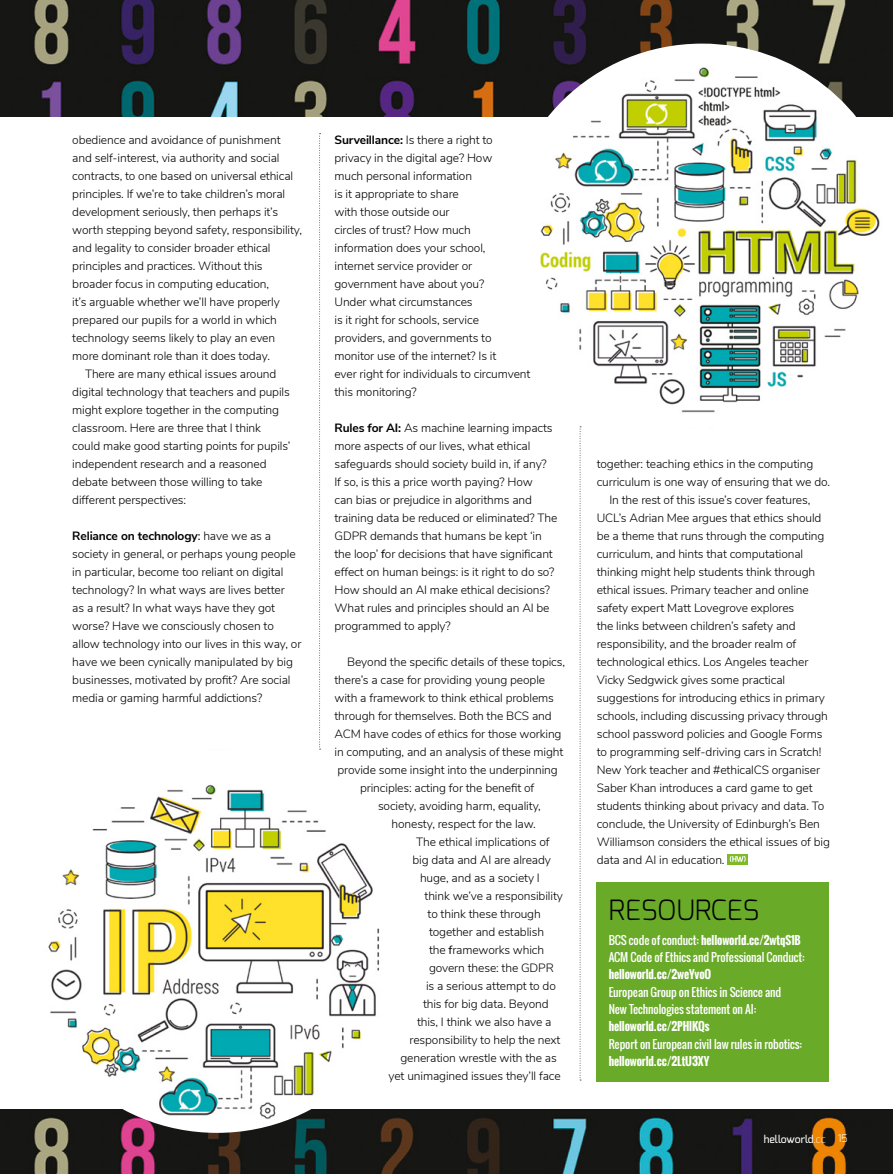
<style>
.page{position:relative;width:893px;height:1174px;background:#fff}
.page>*{position:absolute;margin:0;border:0;box-sizing:border-box;transform-origin:0 0}
.t1{font:300 27.9px "Exo";color:#000}
.t2{font:300 12px/18px "Nunito Sans";letter-spacing:-.01em;color:#000}
.t3{font:11.25px/17.2px "Oswald";letter-spacing:-.01em;color:#fff}
.t4{font:700 11.25px "Oswald";letter-spacing:-.01em;color:#fff}
.t5{font:500 10.5px "Exo";letter-spacing:-.01em;color:#fff}
.s1{font-weight:700}
.s2{font-weight:400}
.s3{font-weight:200}
.s4{font-weight:300}
</style>
<div class="page">
<img style="left:0;top:0;width:893px;height:1174px">
<div style="left:0;top:117px;width:893px;height:991px;background:#fff"></div>
<svg style="left:319px;top:133px;width:2px;height:616px"></svg>
<svg style="left:580px;top:428px;width:1px;height:652px"></svg>
<div style="left:596px;top:882px;width:233px;height:199px;background:#69aa29"></div>
<img style="left:21px;top:749px;width:392px;height:383px">
<img style="left:506px;top:44px;width:387px;height:384px">
<svg style="left:727px;top:854px;width:21px;height:10px"></svg>
<svg style="left:730px;top:856px;width:16px;height:5px"></svg>
<p class="t2" style="left:72px;top:130px;width:210px">obedience and avoidance of punishment</p>
<p class="t2" style="left:72px;top:148px;width:209px">and self-interest, via authority and social</p>
<p class="t2" style="left:72px;top:166px;width:222px">contracts, to one based on universal ethical</p>
<p class="t2" style="left:72px;top:184px;width:215px">principles. If we’re to take children’s moral</p>
<p class="t2" style="left:72px;top:202px;width:207px">development seriously, then perhaps it’s</p>
<p class="t2" style="left:72px;top:220px;width:231px">worth stepping beyond safety, responsibility,</p>
<p class="t2" style="left:72px;top:238px;width:200px">and legality to consider broader ethical</p>
<p class="t2" style="left:72px;top:256px;width:192px">principles and practices. Without this</p>
<p class="t2" style="left:72px;top:274px;width:198px">broader focus in computing education,</p>
<p class="t2" style="left:72px;top:292px;width:209px">it’s arguable whether we’ll have properly</p>
<p class="t2" style="left:72px;top:310px;width:206px">prepared our pupils for a world in which</p>
<p class="t2" style="left:72px;top:328px;width:204px">technology seems likely to play an even</p>
<p class="t2" style="left:72px;top:346px;width:199px">more dominant role than it does today.</p>
<p class="t2" style="left:85px;top:364px;width:193px">There are many ethical issues around</p>
<p class="t2" style="left:72px;top:382px;width:219px">digital technology that teachers and pupils</p>
<p class="t2" style="left:72px;top:400px;width:208px">might explore together in the computing</p>
<p class="t2" style="left:72px;top:418px;width:190px">classroom. Here are three that I think</p>
<p class="t2" style="left:72px;top:436px;width:220px">could make good starting points for pupils’</p>
<p class="t2" style="left:72px;top:454px;width:196px">independent research and a reasoned</p>
<p class="t2" style="left:72px;top:472px;width:192px">debate between those willing to take</p>
<p class="t2" style="left:72px;top:490px;width:115px">different perspectives:</p>
<p class="t2" style="left:72px;top:526px;width:231px"><span class="s1">Reliance on technology</span><span class="s2">:</span> have we as a society in general, or perhaps young people in particular, become too reliant on digital technology? In what ways are lives better<br>as a result? In what ways have they got worse? Have we consciously chosen to allow technology into our lives in this way, or have we been cynically manipulated by big businesses, motivated by profit? Are social media or gaming harmful addictions?</p>
<p class="t2" style="left:334px;top:130px;width:197px"><span class="s1">Surveillance:</span> Is there a right to privacy in the digital age? How<br>much personal information<br>is it appropriate to share<br>with those outside our<br>circles of trust? How much information does your school,<br>internet service provider or government have about you?<br>Under what circumstances<br>is it right for schools, service providers, and governments to monitor use of the internet? Is it<br>ever right for individuals to circumvent this monitoring?</p>
<p class="t2" style="left:334px;top:418px;width:224px"><span class="s1">Rules for AI:</span> As machine learning impacts more aspects of our lives, what ethical safeguards should society build in, if any?<br>If so, is this a price worth paying? How<br>can bias or prejudice in algorithms and training data be reduced or eliminated? The GDPR demands that humans be kept ‘in the loop’ <span class="s2">f</span>or decisions that have significant effect on human beings: is it right to do so?<br>How should an AI make ethical decisions?<br>What rules and principles should an AI be programmed to apply?</p>
<p class="t2" style="left:347px;top:652px;width:219px">Beyond the specific details of these topics,</p>
<p class="t2" style="left:334px;top:670px;width:212px">there’s a case for providing young people</p>
<p class="t2" style="left:334px;top:688px;width:221px">with a framework to think ethical problems</p>
<p class="t2" style="left:334px;top:706px;width:219px">through for themselves. Both the BCS and</p>
<p class="t2" style="left:334px;top:724px;width:229px">ACM have codes of ethics for those working</p>
<p class="t2" style="left:334px;top:742px;width:230px">in computing, and an analysis of these might</p>
<p class="t2" style="left:337px;top:760px;width:222px">provide some insight into the underpinning</p>
<p class="t2" style="left:360px;top:778px;width:176px">principles: acting for the benefit of</p>
<p class="t2" style="left:378px;top:796px;width:164px">society, avoiding harm, equality,</p>
<p class="t2" style="left:391px;top:814px;width:146px">honesty, respect for the law.</p>
<p class="t2" style="left:416px;top:832px;width:135px">The ethical implications of</p>
<p class="t2" style="left:412px;top:850px;width:140px">big data and AI are already</p>
<p class="t2" style="left:420px;top:868px;width:121px">huge, and as a society I</p>
<p class="t2" style="left:424px;top:886px;width:140px">think we’ve a responsibility</p>
<p class="t2" style="left:427px;top:904px;width:115px">to think these through</p>
<p class="t2" style="left:429px;top:922px;width:117px">together and establish</p>
<p class="t2" style="left:429px;top:940px;width:117px">the <span class="s2">f</span>rameworks which</p>
<p class="t2" style="left:429px;top:958px;width:126px">govern these: the GDPR</p>
<p class="t2" style="left:426px;top:976px;width:131px">is a serious attempt to do</p>
<p class="t2" style="left:423px;top:994px;width:127px">this for big data. Beyond</p>
<p class="t2" style="left:417px;top:1012px;width:136px">this, I think we also have a</p>
<p class="t2" style="left:409px;top:1030px;width:153px">responsibility to help the next</p>
<p class="t2" style="left:400px;top:1048px;width:158px">generation wrestle with the as</p>
<p class="t2" style="left:388px;top:1066px;width:174px">yet unimagined issues they’ll face</p>
<p class="t2" style="left:597px;top:454px;width:218px">together: teaching ethics in the computing</p>
<p class="t2" style="left:597px;top:472px;width:235px">curriculum is one way of ensuring that we do.</p>
<p class="t2" style="left:609px;top:490px;width:202px">In the rest of this issue’s cover features,</p>
<p class="t2" style="left:597px;top:508px;width:226px">UCL’s Adrian Mee argues that ethics should</p>
<p class="t2" style="left:597px;top:526px;width:229px">be a theme that runs through the computing</p>
<p class="t2" style="left:597px;top:544px;width:208px">curriculum, and hints that computational</p>
<p class="t2" style="left:597px;top:562px;width:220px">thinking might help students think through</p>
<p class="t2" style="left:597px;top:580px;width:214px">ethical issues. Primary teacher and online</p>
<p class="t2" style="left:597px;top:598px;width:199px">safety expert Matt Lovegrove explores</p>
<p class="t2" style="left:597px;top:616px;width:200px">the links between children’s safety and</p>
<p class="t2" style="left:597px;top:634px;width:201px">responsibility, and the broader realm of</p>
<p class="t2" style="left:597px;top:652px;width:213px">technological ethics. Los Angeles teacher</p>
<p class="t2" style="left:597px;top:670px;width:190px">Vicky Sedgwick gives some practical</p>
<p class="t2" style="left:597px;top:688px;width:230px">suggestions for introducing ethics in primary</p>
<p class="t2" style="left:597px;top:706px;width:233px">schools, including discussing privacy through</p>
<p class="t2" style="left:597px;top:724px;width:227px">school password policies and Google Forms</p>
<p class="t2" style="left:597px;top:742px;width:226px">to programming self-driving cars in Scratch!</p>
<p class="t2" style="left:597px;top:760px;width:225px">New York teacher and #ethicalCS organiser</p>
<p class="t2" style="left:597px;top:778px;width:217px">Saber Khan introduces a card game to get</p>
<p class="t2" style="left:597px;top:796px;width:229px">students thinking about privacy and data. To</p>
<p class="t2" style="left:597px;top:814px;width:225px">conclude, the University of Edinburgh’s Ben</p>
<p class="t2" style="left:597px;top:832px;width:235px">Williamson considers the ethical issues of big</p>
<p class="t2" style="left:597px;top:850px;width:129px">data and AI in education.</p>
<h1 class="t1" style="left:609px;top:892px;width:152px">RESOURCES</h1>
<p class="t3" style="left:609px;top:931px;width:197px">BCS code of conduct: <span class="s1">helloworld.cc/2wtqS1B<br></span>ACM Code of Ethics and Professional Conduct:</p>
<p class="t4" style="left:609px;top:966px;width:104px">helloworld.cc/2weYvoO</p>
<p class="t3" style="left:609px;top:983px;width:174px">European Group on Ethics in Science and<br>New Technologies statement on AI:</p>
<p class="t4" style="left:609px;top:1018px;width:102px">helloworld.cc/2PHlKQs</p>
<p class="t3" style="left:609px;top:1035px;width:195px">Report on European civil law rules in robotics:</p>
<p class="t4" style="left:609px;top:1052px;width:102px">helloworld.cc/2LtU3XY</p>
<p class="t3" style="left:608px;top:987px;width:212px"><span class="s1">Miles</span> is contributing editor of Hello World. He’s principal lecturer in computing education at the University of Roehampton and a member of the Raspberry Pi Foundation. He serves on the boards of CAS and the CSTA.</p>
<p class="t5" style="left:764px;top:1132px;width:85px">helloworld<span class="s3">.cc</span> <span class="s4">15</span></p>
</div>
